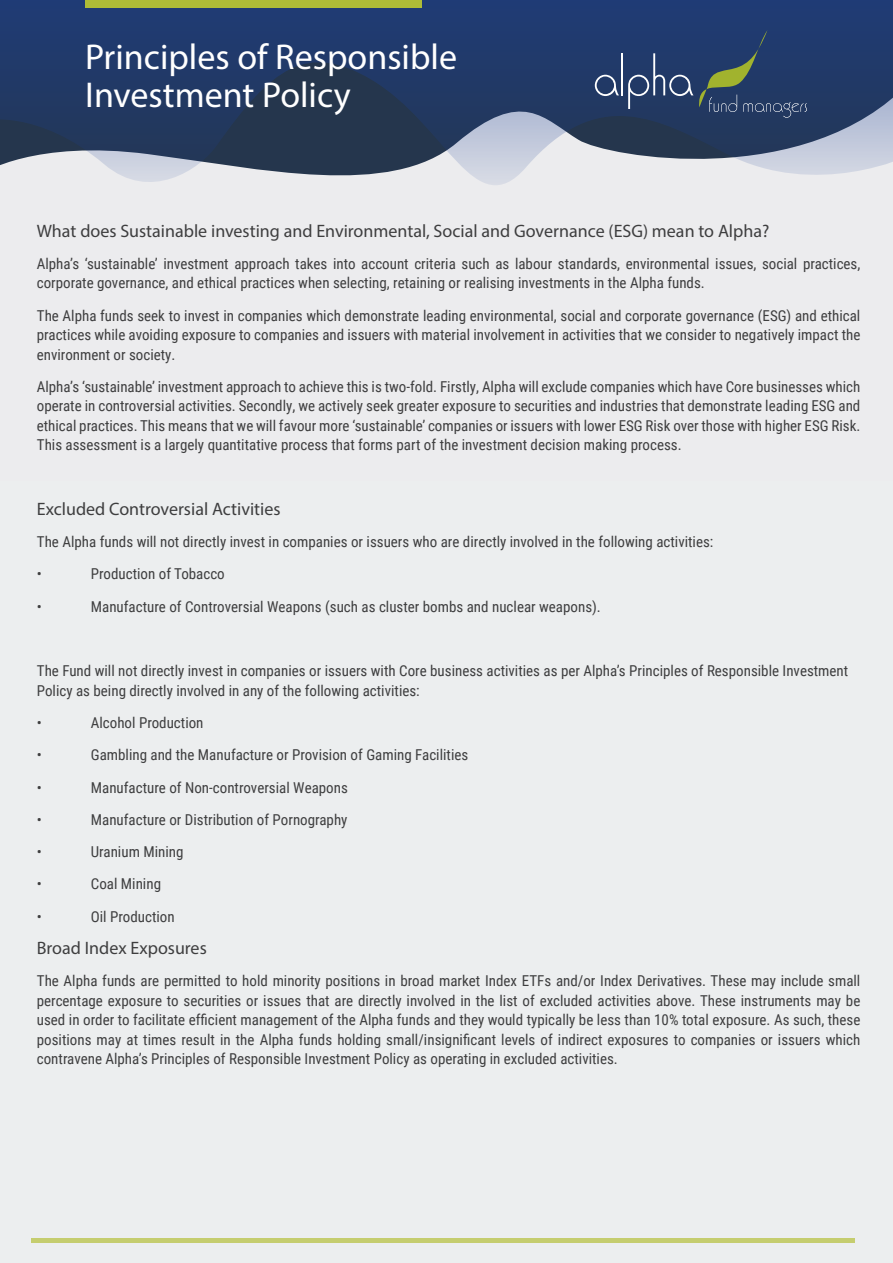
<style>
.page{position:relative;width:893px;height:1263px;background:#fff}
.page>*{position:absolute;margin:0;border:0;box-sizing:border-box;transform-origin:0 0}
.Body{font:36px/37.5px "Myriad Pro";color:#fff}
.Body-2{font:18px "Myriad Pro";color:#3e3e3f}
.Body-3{font:15px/19.5px "Roboto Condensed";color:#3e3e3f;text-align:justify}
</style>
<div class="page">
<div style="left:0;top:478px;width:893px;height:785px;background:#eceeef"></div>
<div style="left:0;top:187px;width:893px;height:291px;background:#ececee"></div>
<svg style="left:0;top:0;width:893px;height:187px;background:#4a5d80"></svg>
<svg style="left:595px;top:75px;width:24px;height:21px"></svg>
<hr style="left:621px;top:53px;width:2px;height:42px;background:#fff">
<svg style="left:628px;top:30px;width:179px;height:88px;background:#2e456a"></svg>
<div style="left:32px;top:1238px;width:823px;height:5px;background:#c5cd6f"></div>
<div style="left:85px;top:0;width:337px;height:7px;background:#aebc37"></div>
<p class="Body" style="left:85px;top:38px;width:373px">Principles of Responsible<br>Investment Policy</p>
<p class="Body-2" style="left:37px;top:219px;width:734px">What does Sustainable investing and Environmental, Social and Governance (ESG) mean to Alpha?</p>
<p class="Body-3" style="left:37px;top:253px;width:825px">Alpha’s ‘sustainable’ investment approach takes into account criteria such as labour standards, environmental issues, social practices, corporate governance, and ethical practices when selecting, retaining or realising investments in the Alpha funds.</p>
<p class="Body-3" style="left:37px;top:305px;width:825px">The Alpha funds seek to invest in companies which demonstrate leading environmental, social and corporate governance (ESG) and ethical practices while avoiding exposure to companies and issuers with material involvement in activities that we consider to negatively impact the environment or society.</p>
<p class="Body-3" style="left:37px;top:376px;width:825px">Alpha’s ‘sustainable’ investment approach to achieve this is two-fold. Firstly, Alpha will exclude companies which have Core businesses which operate in controversial activities. Secondly, we actively seek greater exposure to securities and industries that demonstrate leading ESG and ethical practices. This means that we will favour more ‘sustainable’ companies or issuers with lower ESG Risk over those with higher ESG Risk.<br>This assessment is a largely quantitative process that forms part of the investment decision making process.</p>
<p class="Body-2" style="left:37px;top:498px;width:245px">Excluded Controversial Activities</p>
<p class="Body-3" style="left:37px;top:531px;width:678px">The Alpha funds will not directly invest in companies or issuers who are directly involved in the following activities:</p>
<p class="Body-3" style="left:37px;top:564px;width:7px">•</p>
<p class="Body-3" style="left:91px;top:564px;width:135px">Production of Tobacco</p>
<p class="Body-3" style="left:37px;top:596px;width:7px">•</p>
<p class="Body-3" style="left:91px;top:596px;width:511px">Manufacture of Controversial Weapons (such as cluster bombs and nuclear weapons).</p>
<p class="Body-3" style="left:37px;top:661px;width:813px">The Fund will not directly invest in companies or issuers with Core business activities as per Alpha’s Principles of Responsible Investment<br>Policy as being directly involved in any of the following activities:</p>
<p class="Body-3" style="left:37px;top:712px;width:7px">•</p>
<p class="Body-3" style="left:91px;top:712px;width:114px">Alcohol Production</p>
<p class="Body-3" style="left:37px;top:745px;width:7px">•</p>
<p class="Body-3" style="left:91px;top:745px;width:379px">Gambling and the Manufacture or Provision of Gaming Facilities</p>
<p class="Body-3" style="left:37px;top:777px;width:7px">•</p>
<p class="Body-3" style="left:91px;top:777px;width:259px">Manufacture of Non-controversial Weapons</p>
<p class="Body-3" style="left:37px;top:809px;width:7px">•</p>
<p class="Body-3" style="left:91px;top:809px;width:258px">Manufacture or Distribution of Pornography</p>
<p class="Body-3" style="left:37px;top:841px;width:7px">•</p>
<p class="Body-3" style="left:91px;top:841px;width:94px">Uranium Mining</p>
<p class="Body-3" style="left:37px;top:874px;width:7px">•</p>
<p class="Body-3" style="left:91px;top:874px;width:72px">Coal Mining</p>
<p class="Body-3" style="left:37px;top:906px;width:7px">•</p>
<p class="Body-3" style="left:91px;top:906px;width:85px">Oil Production</p>
<p class="Body-2" style="left:37px;top:937px;width:171px">Broad Index Exposures</p>
<p class="Body-3" style="left:37px;top:970px;width:825px">The Alpha funds are permitted to hold minority positions in broad market Index ETFs and/or Index Derivatives. These may include small percentage exposure to securities or issues that are directly involved in the list of excluded activities above. These instruments may be used in order to facilitate efficient management of the Alpha funds and they would typically be less than 10% total exposure. As such, these positions may at times result in the Alpha funds holding small/insignificant levels of indirect exposures to companies or issuers which contravene Alpha’s Principles of Responsible Investment Policy as operating in excluded activities.</p>
</div>
